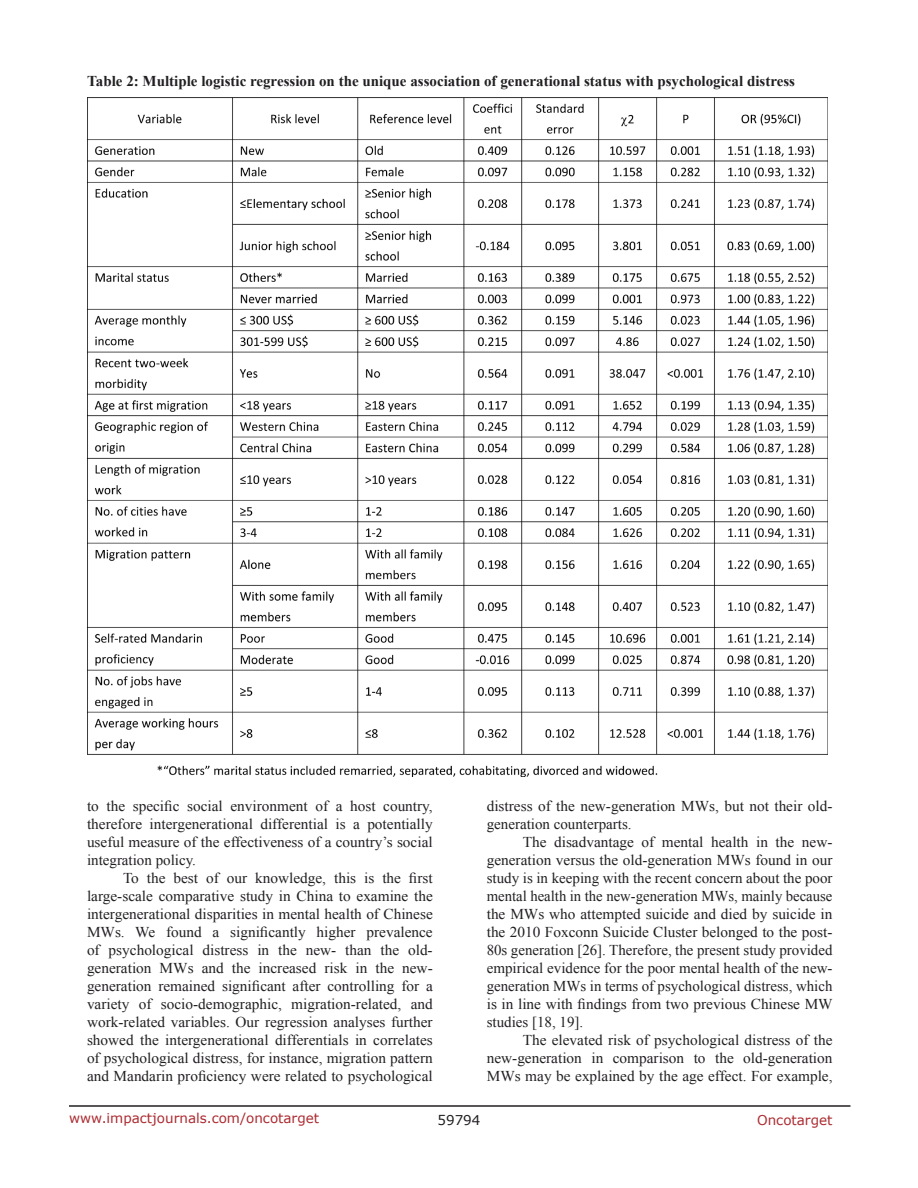
<style>
.page{position:relative;width:918px;height:1188px;background:#fff}
.page>*{position:absolute;margin:0;border:0;box-sizing:border-box;transform-origin:0 0}
.BodyText{font:15px/18px "Times New Roman";color:#221f22;text-align:justify}
.TableHeading{font:700 15px "Times New Roman";color:#221f22}
.t1{font:13.5px "Verdana";color:#ac2b31}
.t2{font:13.5px "Verdana";color:#221f22}
</style>
<div class="page">
<hr style="left:69px;top:1105px;width:781px;height:2px;background:#231f20">
<img style="left:87px;top:97px;width:740px;height:679px">
<p class="TableHeading" style="left:87px;top:70px;width:709px">Table 2: Multiple logistic regression on the unique association of generational status with psychological distress</p>
<p class="BodyText" style="left:87px;top:797px;width:347px">to the specific social environment of a host country, therefore intergenerational differential is a potentially useful measure of the effectiveness of a country’s social integration policy.</p>
<p class="BodyText" style="left:87px;top:869px;width:347px;text-indent:36px">To the best of our knowledge, this is the first large-scale comparative study in China to examine the intergenerational disparities in mental health of Chinese MWs. We found a significantly higher prevalence of psychological distress in the new- than the old&shy;generation MWs and the increased risk in the new&shy;generation remained significant after controlling for a variety of socio-demographic, migration-related, and work-related variables. Our regression analyses further showed the intergenerational differentials in correlates of psychological distress, for instance, migration pattern and Mandarin proficiency were related to psychological</p>
<p class="BodyText" style="left:487px;top:797px;width:347px">distress of the new-generation MWs, but not their old&shy;generation counterparts.</p>
<p class="BodyText" style="left:487px;top:833px;width:348px;text-indent:36px">The disadvantage of mental health in the new&shy;generation versus the old-generation MWs found in our study is in keeping with the recent concern about the poor mental health in the new-generation MWs, mainly because the MWs who attempted suicide and died by suicide in the 2010 Foxconn Suicide Cluster belonged to the post-80s generation [26]. Therefore, the present study provided empirical evidence for the poor mental health of the new&shy;generation MWs in terms of psychological distress, which is in line with findings from two previous Chinese MW studies [18, 19].</p>
<p class="BodyText" style="left:487px;top:1031px;width:347px;text-indent:36px">The elevated risk of psychological distress of the new-generation in comparison to the old-generation MWs may be explained by the age effect. For example,</p>
<p class="t1" style="left:69px;top:1109px;width:252px">www.impactjournals.com/oncotarget</p>
<p class="t2" style="left:438px;top:1111px;width:44px">59794</p>
<p class="t1" style="left:757px;top:1111px;width:77px">Oncotarget</p>
</div>
